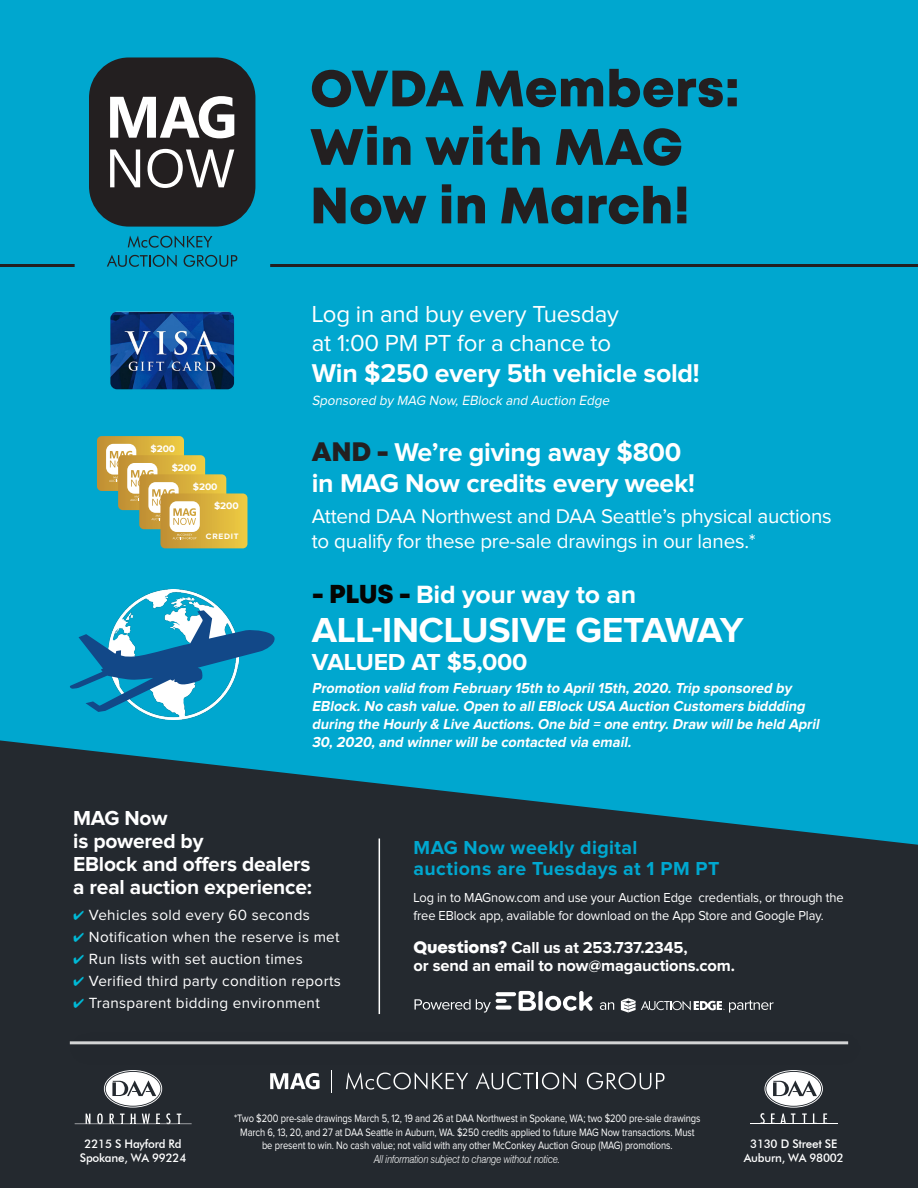
<style>
.page{position:relative;width:918px;height:1188px;background:#fff}
.page>*{position:absolute;margin:0;border:0;box-sizing:border-box;transform-origin:0 0}
.t1{font:800 51px/58.5px "Mont";letter-spacing:.01em;color:#231f20}
.t2{font:700 36px "Proxima Nova";letter-spacing:-.01em;color:#fff}
.t3{font:700 26.7px/31.2px "Proxima Nova";letter-spacing:-.01em;color:#fff}
.t4{font:700 25.95px "Proxima Nova";letter-spacing:-.01em;color:#fff}
.t5{font:24px/28.8px "Proxima Nova";letter-spacing:-.01em;color:#fff}
.t6{font:700 24px "Proxima Nova";letter-spacing:-.01em;color:#fff}
.t7{font:700 21px/23px "Proxima Nova";letter-spacing:-.01em;color:#fff}
.t8{font:20.55px/24.8px "Proxima Nova";letter-spacing:-.01em;color:#fff}
.t9{font:700 19.5px/21px "Proxima Nova";letter-spacing:.02em;color:#00a7cf}
.t10{font:700 16.5px/18px "Proxima Nova";letter-spacing:-.01em;color:#fff}
.List{font:15.3px "Proxima Nova";letter-spacing:.02em;color:#fff}
.t11{font:italic 700 15px/18px "Proxima Nova";color:#fff;scale:.96 1}
.t12{font:italic 13.95px "Proxima Nova";color:#fff;scale:.96 1}
.t13{font:13.5px/18.3px "Proxima Nova";letter-spacing:-.01em;color:#fff;scale:.95 1}
.t14{font:500 11.85px/14.2px "Futura BT";letter-spacing:-.02em;color:#fff;text-align:center}
.t15{font:11.1px/13.4px "Proxima Nova";letter-spacing:-.01em;color:#fff;text-align:center;scale:.84 1}
.t16{font:italic 300 11.1px "Swiss 721 BT";letter-spacing:-.01em;color:#fff;scale:.84 1}
.t17{font:700 9.9px "Proxima Nova";letter-spacing:-.01em;color:#fff}
.t18{font:700 8.1px "Proxima Nova";letter-spacing:.09em;color:#fff}
.s1{font-family:"Mont";font-weight:800;color:#231f20}
.s2{font-family:"Mont";font-weight:800;color:#040503}
.s3{color:#00b9d6}
.s4{font-family:"Mont";font-weight:800}
</style>
<div class="page">
<div style="left:0;top:0;width:918px;height:1128px;background:#00a7cf"></div>
<svg style="left:0;top:740px;width:918px;height:448px;background:#1f3a44"></svg>
<div style="left:57px;top:1027px;width:817px;height:44px;background:#23282e"></div>
<hr style="left:70px;top:1041px;width:778px;height:3px;background:#fff">
<div style="left:89px;top:57px;width:166px;height:170px;background:#231f20;border-radius:40px"></div>
<svg style="left:110px;top:96px;width:124px;height:42px"></svg>
<svg style="left:110px;top:150px;width:30px;height:37px"></svg>
<svg style="left:148px;top:149px;width:86px;height:39px"></svg>
<svg style="left:128px;top:236px;width:84px;height:12px"></svg>
<svg style="left:107px;top:255px;width:70px;height:12px"></svg>
<svg style="left:184px;top:255px;width:53px;height:12px"></svg>
<svg style="left:270px;top:1073px;width:50px;height:16px"></svg>
<svg style="left:331px;top:1070px;width:1px;height:23px"></svg>
<svg style="left:346px;top:1072px;width:122px;height:18px;background:#4f5358"></svg>
<svg style="left:476px;top:1072px;width:100px;height:18px;background:#505458"></svg>
<svg style="left:587px;top:1073px;width:78px;height:17px"></svg>
<svg style="left:75px;top:1070px;width:117px;height:55px;background:#5b5f63"></svg>
<hr style="left:750px;top:1124px;width:88px;height:1px;background:#fff">
<svg style="left:760px;top:1070px;width:67px;height:54px;background:#808386"></svg>
<svg style="left:600px;top:1002px;width:14px;height:8px"></svg>
<svg style="left:621px;top:998px;width:153px;height:15px;background:#5c6064"></svg>
<svg style="left:415px;top:999px;width:76px;height:14px"></svg>
<svg style="left:496px;top:999px;width:11px;height:4px"></svg>
<div style="left:496px;top:1005px;width:16px;height:5px;background:#fff;border-radius:2px"></div>
<svg style="left:496px;top:992px;width:20px;height:4px"></svg>
<svg style="left:519px;top:991px;width:17px;height:20px"></svg>
<div style="left:538px;top:991px;width:5px;height:20px;background:#fff;border-radius:2px"></div>
<svg style="left:545px;top:991px;width:48px;height:20px"></svg>
<hr style="left:0;top:264px;width:75px;height:3px;background:#231f20">
<hr style="left:270px;top:264px;width:648px;height:3px;background:#231f20">
<img style="left:110px;top:312px;width:124px;height:77px">
<svg style="left:97px;top:436px;width:150px;height:112px"></svg>
<hr style="left:379px;top:838px;width:1px;height:176px;background:#fff">
<img style="left:125px;top:589px;width:97px;height:130px">
<svg style="left:70px;top:610px;width:205px;height:102px"></svg>
<p class="t17" style="left:151px;top:444px;width:26px">$200</p>
<p class="t17" style="left:172px;top:463px;width:26px">$200</p>
<p class="t17" style="left:193px;top:482px;width:26px">$200</p>
<p class="t17" style="left:214px;top:501px;width:26px">$200</p>
<p class="t18" style="left:206px;top:533px;width:34px">CREDIT</p>
<p class="t1" style="left:310px;top:60px;width:431px">OVDA Members:<br>Win with MAG<br>Now in March!</p>
<p class="t5" style="left:312px;top:301px;width:309px">Log in and buy every Tuesday at 1:00 PM PT for a chance to</p>
<p class="t3" style="left:312px;top:359px;width:390px">Win $250 every 5th vehicle sold!</p>
<p class="t12" style="left:312px;top:394px;width:314px">Sponsored by MAG Now, EBlock and Auction Edge</p>
<p class="t3" style="left:312px;top:437px;width:385px"><span class="s1">AND -</span> We’re giving away $800 in MAG Now credits every week!</p>
<p class="t8" style="left:312px;top:505px;width:522px">Attend DAA Northwest and DAA Seattle’s physical auctions to qualify for these pre-sale drawings in our lanes.*</p>
<p class="t4" style="left:312px;top:582px;width:326px"><span class="s2">- PLUS -</span> Bid your way to an</p>
<p class="t2" style="left:312px;top:613px;width:433px">ALL-INCLUSIVE GETAWAY</p>
<p class="t6" style="left:312px;top:651px;width:217px">VALUED AT $5,000</p>
<p class="t11" style="left:312px;top:679px;width:533px">Promotion valid from February 15th to April 15th, 2020. Trip sponsored by EBlock. No cash value. Open to all EBlock USA Auction Customers biddding during the Hourly &amp; Live Auctions. One bid = one entry. Draw will be held April 30, 2020, and winner will be contacted via email.</p>
<p class="t7" style="left:73px;top:807px;width:240px">MAG Now<br>is powered by<br>EBlock and offers dealers a real auction experience:</p>
<p class="List" style="left:73px;top:908px;width:238px"><span class="s3">✔</span> Vehicles sold every 60 seconds</p>
<p class="List" style="left:73px;top:930px;width:268px"><span class="s3">✔</span> Notification when the reserve is met</p>
<p class="List" style="left:73px;top:952px;width:231px"><span class="s3">✔</span> Run lists with set auction times</p>
<p class="List" style="left:73px;top:974px;width:269px"><span class="s3">✔</span> Verified third party condition reports</p>
<p class="List" style="left:73px;top:996px;width:248px"><span class="s3">✔</span> Transparent bidding environment</p>
<p class="t9" style="left:414px;top:838px;width:307px">MAG Now weekly digital auctions are Tuesdays at 1 PM PT</p>
<p class="t13" style="left:414px;top:889px;width:454px">Log in to MAGnow.com and use your Auction Edge credentials, or through the free EBlock app, available for download on the App Store and Google Play.</p>
<p class="t10" style="left:414px;top:939px;width:323px"><span class="s4">Questions?</span> Call us at 253.737.2345,<br>or send an email to now@magauctions.com.</p>
<p class="t15" style="left:234px;top:1113px;width:557px">*Two $200 pre-sale drawings March 5, 12, 19 and 26 at DAA Northwest in Spokane, WA; two $200 pre-sale drawings<br>March 6, 13, 20, and 27 at DAA Seattle in Auburn, WA. $250 credits applied to future MAG Now transactions. Must be present to win. No cash value; not valid with any other McConkey Auction Group (MAG) promotions.</p>
<p class="t16" style="left:374px;top:1152px;width:223px">All information subject to change without notice.</p>
<p class="t14" style="left:80px;top:1136px;width:108px">2215 S Hayford Rd<br>Spokane, WA 99224</p>
<p class="t14" style="left:744px;top:1136px;width:101px">3130 D Street SE<br>Auburn, WA 98002</p>
</div>
